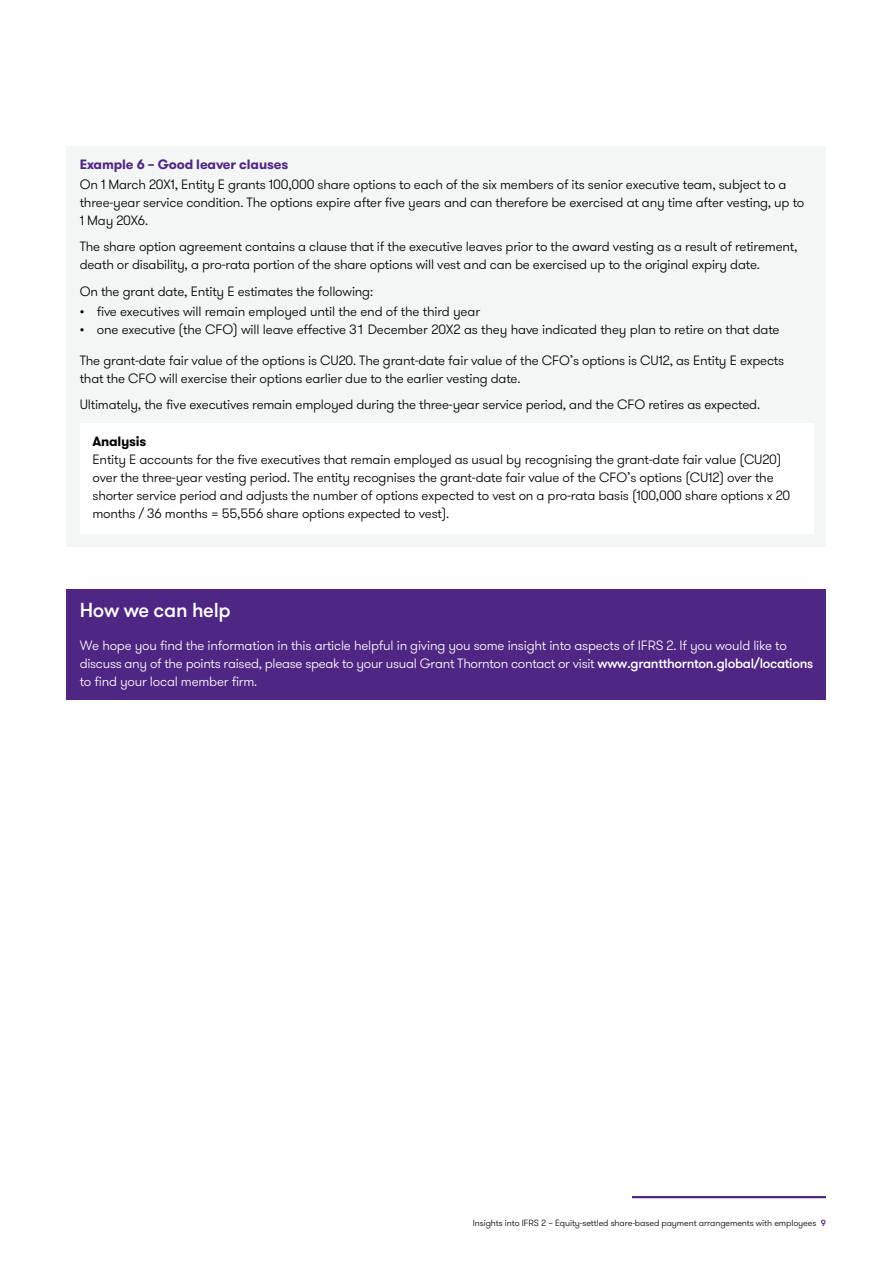
<style>
.page{position:relative;width:893px;height:1263px;background:#fff}
.page>*{position:absolute;margin:0;border:0;box-sizing:border-box;transform-origin:0 0}
.t1{font:500 20.25px "GT Walsheim Pro";letter-spacing:-.015em;color:#fff}
.t2{font:300 13.5px/18px "GT Walsheim Pro";letter-spacing:-.015em;color:#000}
.t3{font:300 13.5px/18px "GT Walsheim Pro";letter-spacing:-.015em;color:#fff}
.t4{font:700 13.5px "GT Walsheim Pro";letter-spacing:-.01em;color:#4f2683}
.t5{font:700 13.5px "GT Walsheim Pro";letter-spacing:-.015em;color:#000}
.t6{font:300 9px "GT Walsheim Pro";letter-spacing:-.01em;color:#000}
.s1{font-weight:500}
.s2{font-weight:500;color:#4f2683}
</style>
<div class="page">
<hr style="left:632px;top:1196px;width:194px;height:2px;background:#4f2683">
<div style="left:67px;top:146px;width:759px;height:400px;background:#f3f6f5"></div>
<div style="left:67px;top:589px;width:759px;height:110px;background:#4f2683"></div>
<div style="left:80px;top:423px;width:733px;height:111px;background:#fff"></div>
<p class="t4" style="left:80px;top:155px;width:210px">Example 6 – Good leaver clauses</p>
<p class="t2" style="left:80px;top:175px;width:726px">On 1 March 20X1, Entity E grants 100,000 share options to each of the six members of its senior executive team, subject to a three-year service condition. The options expire after five years and can therefore be exercised at any time after vesting, up to<br>1 May 20X6.</p>
<p class="t2" style="left:80px;top:238px;width:719px">The share option agreement contains a clause that if the executive leaves prior to the award vesting as a result of retirement, death or disability, a pro-rata portion of the share options will vest and can be exercised up to the original expiry date.</p>
<p class="t2" style="left:80px;top:282px;width:295px">On the grant date, Entity E estimates the following:</p>
<p class="t2" style="left:80px;top:302px;width:402px">• five executives will remain employed until the end of the third year</p>
<p class="t2" style="left:80px;top:320px;width:701px">• one executive (the CFO) will leave effective 31 December 20X2 as they have indicated they plan to retire on that date</p>
<p class="t2" style="left:80px;top:351px;width:706px">The grant-date fair value of the options is CU20. The grant-date fair value of the CFO’s options is CU12, as Entity E expects that the CFO will exercise their options earlier due to the earlier vesting date.</p>
<p class="t2" style="left:80px;top:396px;width:682px">Ultimately, the five executives remain employed during the three-year service period, and the CFO retires as expected.</p>
<p class="t5" style="left:92px;top:432px;width:55px">Analysis</p>
<p class="t2" style="left:92px;top:451px;width:699px">Entity E accounts for the five executives that remain employed as usual by recognising the grant-date fair value (CU20) over the three-year vesting period. The entity recognises the grant-date fair value of the CFO’s options (CU12) over the shorter service period and adjusts the number of options expected to vest on a pro-rata basis (100,000 share options x 20 months / 36 months = 55,556 share options expected to vest).</p>
<h1 class="t1" style="left:80px;top:597px;width:153px">How we can help</h1>
<p class="t3" style="left:80px;top:636px;width:735px">We hope you find the information in this article helpful in giving you some insight into aspects of IFRS 2. If you would like to discuss any of the points raised, please speak to your usual Grant Thornton contact or visit <span class="s1">www.grantthornton.global/locations </span>to find your local member firm.</p>
<p class="t6" style="left:473px;top:1217px;width:355px">Insights into IFRS 2 – Equity-settled share-based payment arrangements with employees <span class="s2">9</span></p>
</div>
